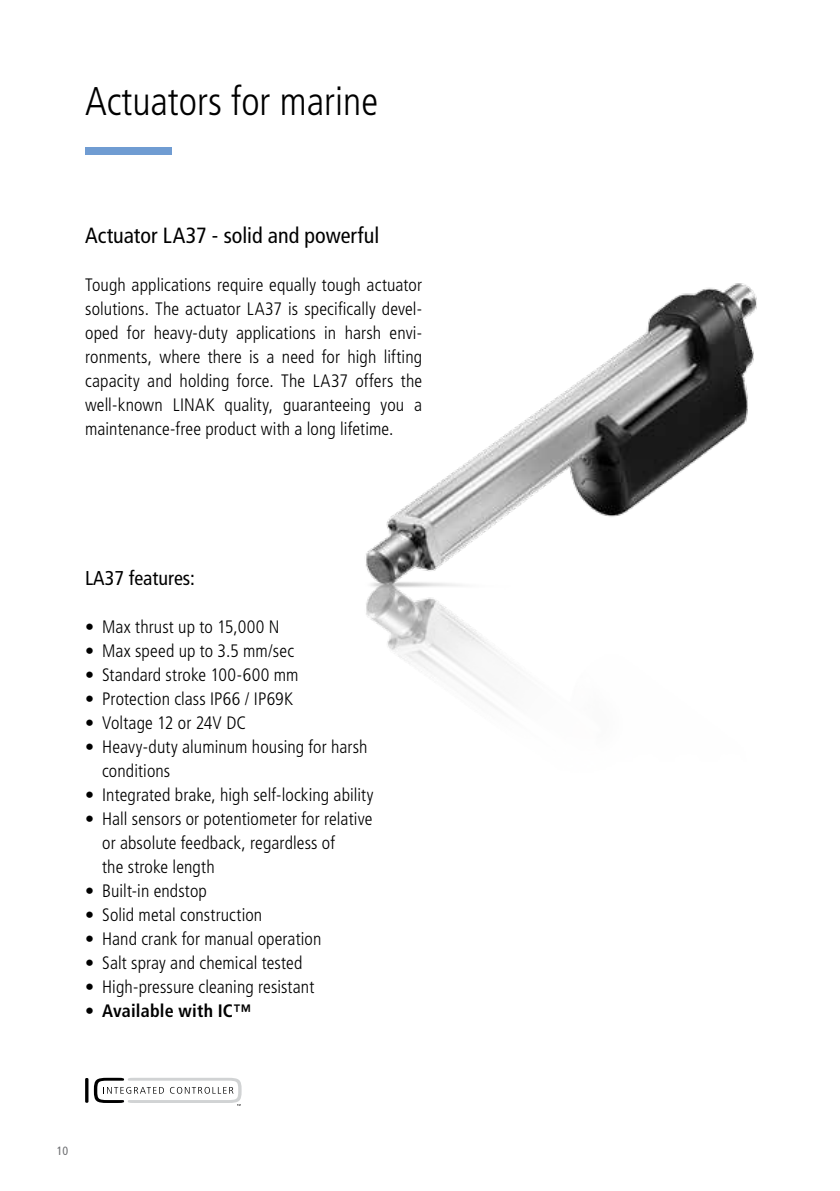
<style>
.page{position:relative;width:840px;height:1191px;background:#fff}
.page>*{position:absolute;margin:0;border:0;box-sizing:border-box;transform-origin:0 0}
.t1{font:300 condensed 40px "Frutiger LT Pro";color:#000}
.t2{font:condensed 22px "Frutiger LT Pro";color:#000}
.t3{font:condensed 20px "Frutiger LT Pro";color:#000}
.t4{font:300 condensed 18px/24px "Frutiger LT Pro";letter-spacing:.005em;color:#000}
.t5{font:700 condensed 18px "Frutiger LT Pro";letter-spacing:.01em;color:#000}
.t6{font:condensed 12px "Frutiger LT Pro";color:#6d6e71}
</style>
<div class="page">
<svg style="left:85px;top:1077px;width:156px;height:29px"></svg>
<img style="left:366px;top:283px;width:391px;height:424px">
<div style="left:85px;top:147px;width:86px;height:8px;background:#709cd2"></div>
<h1 class="t1" style="left:85px;top:78px;width:294px">Actuators for marine</h1>
<p class="t2" style="left:85px;top:223px;width:295px">Actuator LA37 - solid and powerful</p>
<p class="t4" style="left:85px;top:273px;width:338px;text-align:justify">Tough applications require equally tough actuator solutions. The actuator LA37 is specifically devel&shy;oped for heavy-duty applications in harsh envi&shy;ronments, where there is a need for high lifting capacity and holding force. The LA37 offers the well-known LINAK quality, guaranteeing you a maintenance-free product with a long lifetime.</p>
<p class="t3" style="left:85px;top:566px;width:111px">LA37 features:</p>
<p class="t4" style="left:85px;top:615px;width:196px">• Max thrust up to 15,000 N</p>
<p class="t4" style="left:85px;top:639px;width:210px">• Max speed up to 3.5 mm/sec</p>
<p class="t4" style="left:85px;top:663px;width:215px">• Standard stroke 100-600 mm</p>
<p class="t4" style="left:85px;top:687px;width:209px">• Protection class IP66 / IP69K</p>
<p class="t4" style="left:85px;top:711px;width:162px">• Voltage 12 or 24V DC</p>
<p class="t4" style="left:102px;top:735px;width:267px;text-indent:-17px">• Heavy-duty aluminum housing for harsh conditions</p>
<p class="t4" style="left:85px;top:783px;width:290px">• Integrated brake, high self-locking ability</p>
<p class="t4" style="left:102px;top:807px;width:271px;text-indent:-17px">• Hall sensors or potentiometer for relative or absolute feedback, regardless of<br>the stroke length</p>
<p class="t4" style="left:85px;top:879px;width:123px">• Built-in endstop</p>
<p class="t4" style="left:85px;top:903px;width:178px">• Solid metal construction</p>
<p class="t4" style="left:85px;top:927px;width:238px">• Hand crank for manual operation</p>
<p class="t4" style="left:85px;top:951px;width:219px">• Salt spray and chemical tested</p>
<p class="t4" style="left:85px;top:975px;width:230px">• High-pressure cleaning resistant</p>
<p class="t5" style="left:85px;top:1000px;width:167px">• Available with IC™</p>
<p class="t6" style="left:57px;top:1143px;width:13px">10</p>
</div>
